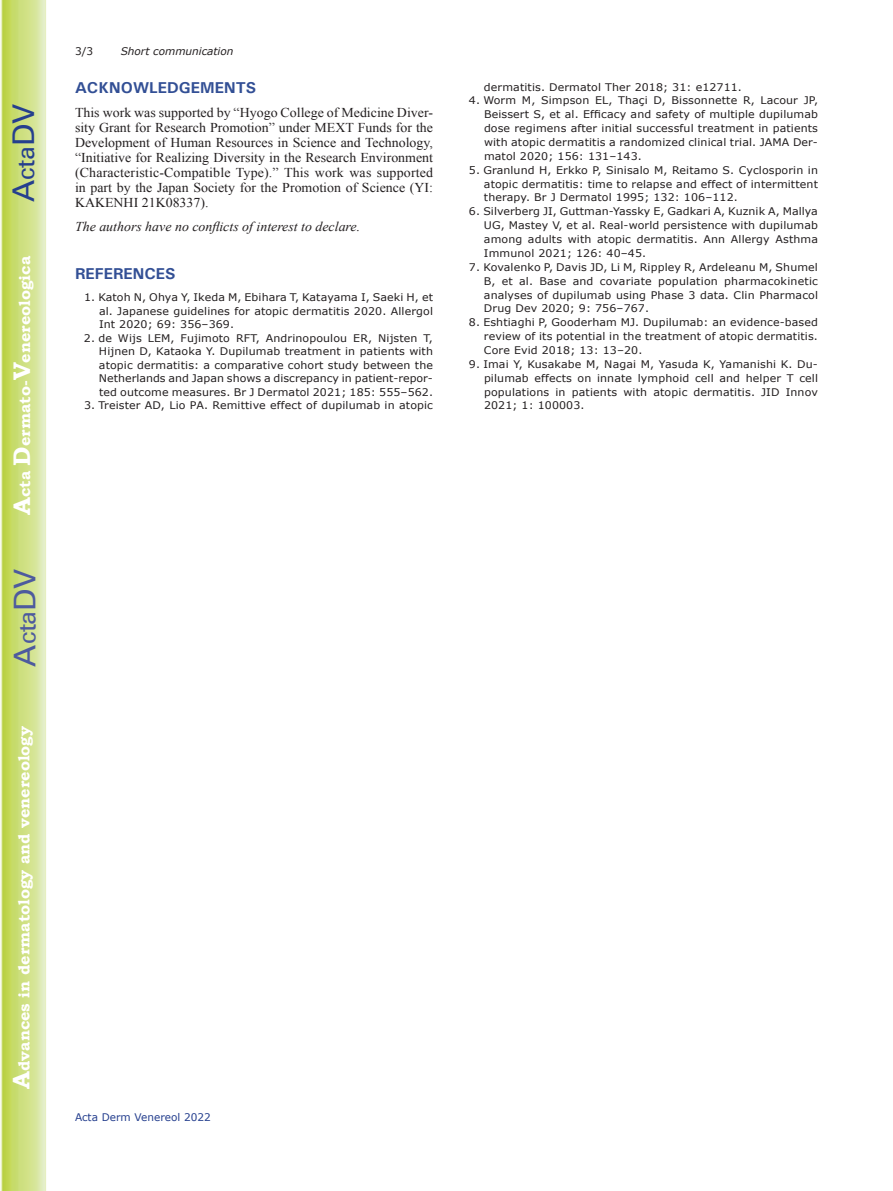
<style>
.page{position:relative;width:893px;height:1191px;background:#fff}
.page>*{position:absolute;margin:0;border:0;box-sizing:border-box;transform-origin:0 0}
.t1{font:30px "Univers";color:#4d5a9e}
.t2{font:30px "Univers";color:#253f8e}
.t3{font:700 15.75px "Bookman Old Style";color:#fff}
.t4{font:700 15.75px "Univers";color:#324f95}
.t5{font:13.5px/15px "Times New Roman";color:#231f20;text-align:justify}
.t6{font:italic 13.5px "Times New Roman";color:#231f20}
.t7{font:10.5px/13.8px "Verdana";letter-spacing:.01em;color:#231f20;text-align:justify;scale:1.05 1}
.t8{font:10.5px "Verdana";color:#253f8e}
.t9{font:italic 10.5px "Verdana";color:#231f20}
.t10{font:10.5px "Verdana";letter-spacing:.01em;color:#231f20}
.s1{font-size:24px}
</style>
<div class="page">
<svg style="left:1px;top:0;width:45px;height:1191px;background:#cfe084"></svg>
<h1 class="t2" style="left:6px;top:202px;width:100px;rotate:-90deg">A<span class="s1">cta</span>DV</h1>
<h2 class="t3" style="left:15px;top:515px;width:260px;rotate:-90deg"><span class="s1">A</span>cta <span class="s1">D</span>ermato-<span class="s1">V</span>enereologica</h2>
<h1 class="t1" style="left:7px;top:666px;width:100px;rotate:-90deg">A<span class="s1">cta</span>DV</h1>
<h2 class="t3" style="left:15px;top:1088px;width:364px;rotate:-90deg"><span class="s1">A</span>dvances in dermatology and venereology</h2>
<p class="t10" style="left:75px;top:44px;width:20px">3/3</p>
<p class="t9" style="left:121px;top:44px;width:114px">Short communication</p>
<h2 class="t4" style="left:75px;top:78px;width:183px">ACKNOWLEDGEMENTS</h2>
<p class="t5" style="left:75px;top:105px;width:360px">This work was supported by “Hyogo College of Medicine Diver&shy;sity Grant for Research Promotion” under MEXT Funds for the Development of Human Resources in Science and Technology, “Initiative for Realizing Diversity in the Research Environment (Characteristic-Compatible Type).” This work was supported in part by the Japan Society for the Promotion of Science (YI:<br>KAKENHI 21K08337).</p>
<p class="t6" style="left:75px;top:218px;width:287px">The authors have no conflicts of interest to declare.</p>
<h2 class="t4" style="left:75px;top:263px;width:102px">REFERENCES</h2>
<p class="t7" style="left:99px;top:291px;width:320px;text-indent:-15px">1. Katoh N, Ohya Y, Ikeda M, Ebihara T, Katayama I, Saeki H, et al. Japanese guidelines for atopic dermatitis 2020. Allergol Int 2020; 69: 356–369.</p>
<p class="t7" style="left:99px;top:331px;width:320px;text-indent:-15px">2. de Wijs LEM, Fujimoto RFT, Andrinopoulou ER, Nijsten T, Hijnen D, Kataoka Y. Dupilumab treatment in patients with atopic dermatitis: a comparative cohort study between the Netherlands and Japan shows a discrepancy in patient-repor&shy;ted outcome measures. Br J Dermatol 2021; 185: 555–562.</p>
<p class="t7" style="left:84px;top:399px;width:334px">3. Treister AD, Lio PA. Remittive effect of dupilumab in atopic</p>
<p class="t7" style="left:484px;top:80px;width:247px">dermatitis. Dermatol Ther 2018; 31: e12711.</p>
<p class="t7" style="left:484px;top:94px;width:320px;text-indent:-15px">4. Worm M, Simpson EL, Thaçi D, Bissonnette R, Lacour JP, Beissert S, et al. Efficacy and safety of multiple dupilumab dose regimens after initial successful treatment in patients with atopic dermatitis a randomized clinical trial. JAMA Der&shy;matol 2020; 156: 131–143.</p>
<p class="t7" style="left:484px;top:163px;width:320px;text-indent:-15px">5. Granlund H, Erkko P, Sinisalo M, Reitamo S. Cyclosporin in atopic dermatitis: time to relapse and effect of intermittent therapy. Br J Dermatol 1995; 132: 106–112.</p>
<p class="t7" style="left:484px;top:205px;width:320px;text-indent:-15px">6. Silverberg JI, Guttman-Yassky E, Gadkari A, Kuznik A, Mallya UG, Mastey V, et al. Real-world persistence with dupilumab among adults with atopic dermatitis. Ann Allergy Asthma Immunol 2021; 126: 40–45.</p>
<p class="t7" style="left:484px;top:260px;width:320px;text-indent:-15px">7. Kovalenko P, Davis JD, Li M, Rippley R, Ardeleanu M, Shumel B, et al. Base and covariate population pharmacokinetic analyses of dupilumab using Phase 3 data. Clin Pharmacol Drug Dev 2020; 9: 756–767.</p>
<p class="t7" style="left:484px;top:316px;width:320px;text-indent:-15px">8. Eshtiaghi P, Gooderham MJ. Dupilumab: an evidence-based review of its potential in the treatment of atopic dermatitis.<br>Core Evid 2018; 13: 13–20.</p>
<p class="t7" style="left:484px;top:357px;width:320px;text-indent:-15px">9. Imai Y, Kusakabe M, Nagai M, Yasuda K, Yamanishi K. Du&shy;pilumab effects on innate lymphoid cell and helper T cell populations in patients with atopic dermatitis. JID Innov 2021; 1: 100003.</p>
<p class="t8" style="left:75px;top:1110px;width:137px">Acta Derm Venereol 2022</p>
</div>
